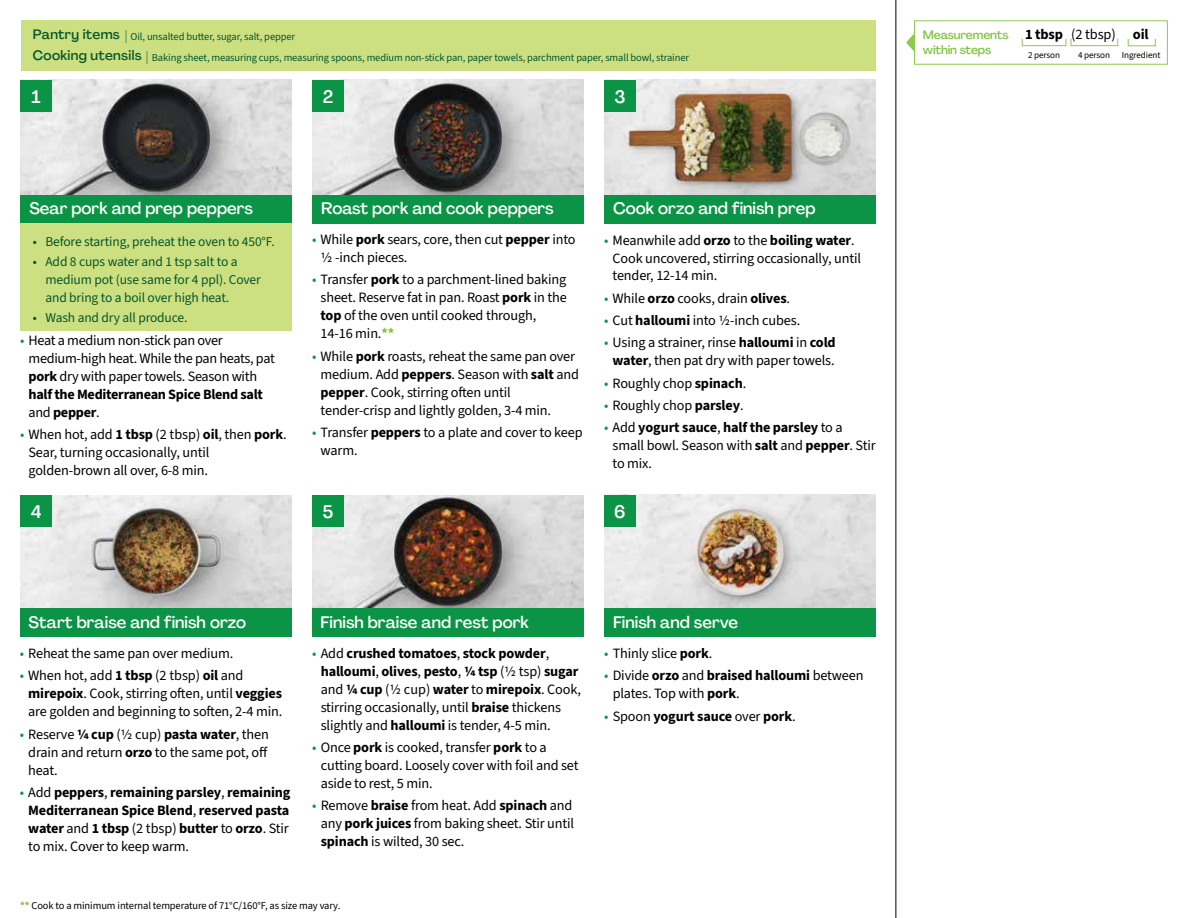
<style>
.page{position:relative;width:1188px;height:918px;background:#fff}
.page>*{position:absolute;margin:0;border:0;box-sizing:border-box;transform-origin:0 0}
.t1{font:500 18px "Agrandir";color:#fff}
.t2{font:500 16.5px "Agrandir";color:#fff}
.t3{font:700 14.4px "Source Sans 3";letter-spacing:-.01em;color:#000}
.t4{font:14.25px/18px "Source Sans 3";letter-spacing:-.01em;color:#000}
.t5{font:700 14.25px/18px "Source Sans 3";letter-spacing:-.01em;color:#000;text-align:justify}
.t6{font:13.5px/18px "Source Sans 3";letter-spacing:-.01em;color:#05562c}
.t7{font:500 13.5px "Agrandir";letter-spacing:.025em;color:#05562c}
.t8{font:500 12px/15.8px "Agrandir";letter-spacing:-.01em;color:#82c341}
.t9{font:10.5px "Source Sans 3";letter-spacing:-.01em;color:#05562c}
.t10{font:10.5px "Source Sans 3";letter-spacing:-.01em;color:#000}
.t11{font:9.15px "Source Sans 3";letter-spacing:-.01em;color:#000}
.s1{font-family:"Agrandir";font-weight:500;font-size:13.5px}
.s2{color:#0b9446}
.s3{font-weight:700}
.s4{font-weight:700;color:#8cba42}
.s5{font-weight:400;color:#0b9446}
.s6{font-weight:400}
</style>
<div class="page">
<img style="left:20px;top:495px;width:272px;height:113px">
<img style="left:312px;top:495px;width:272px;height:113px">
<img style="left:604px;top:495px;width:272px;height:113px">
<img style="left:20px;top:80px;width:272px;height:115px">
<img style="left:312px;top:80px;width:272px;height:115px">
<img style="left:604px;top:80px;width:272px;height:115px">
<div style="left:312px;top:195px;width:272px;height:29px;background:#0b9446"></div>
<div style="left:20px;top:195px;width:272px;height:29px;background:#0b9446"></div>
<div style="left:20px;top:608px;width:272px;height:29px;background:#0b9446"></div>
<div style="left:312px;top:608px;width:272px;height:29px;background:#0b9446"></div>
<div style="left:604px;top:608px;width:272px;height:29px;background:#0b9446"></div>
<div style="left:604px;top:195px;width:272px;height:29px;background:#0b9446"></div>
<div style="left:21px;top:20px;width:855px;height:51px;background:#cde081"></div>
<div style="left:20px;top:224px;width:272px;height:107px;background:#cde081"></div>
<hr style="left:896px;top:0;width:1px;height:918px;background:#000">
<div style="left:20px;top:495px;width:32px;height:32px;background:#0b9446"></div>
<div style="left:20px;top:80px;width:32px;height:32px;background:#0b9446"></div>
<div style="left:312px;top:495px;width:32px;height:32px;background:#0b9446"></div>
<div style="left:312px;top:80px;width:32px;height:32px;background:#0b9446"></div>
<div style="left:604px;top:495px;width:32px;height:32px;background:#0b9446"></div>
<div style="left:604px;top:80px;width:32px;height:32px;background:#0b9446"></div>
<div style="left:914px;top:20px;width:254px;height:45px;border:1px solid #91c84e"></div>
<div style="left:1022px;top:38px;width:44px;height:8px;border:1px solid #91c84e"></div>
<div style="left:1071px;top:38px;width:47px;height:8px;border:1px solid #91c84e"></div>
<div style="left:1128px;top:38px;width:28px;height:8px;border:1px solid #91c84e"></div>
<svg style="left:906px;top:33px;width:9px;height:19px"></svg>
<p class="t9" style="left:33px;top:30px;width:264px"><span class="s1">Pantry items |</span> Oil, unsalted butter, sugar, salt, pepper</p>
<p class="t7" style="left:33px;top:47px;width:110px">Cooking utensils</p>
<p class="t9" style="left:146px;top:51px;width:544px"><span class="s1">|</span> Baking sheet, measuring cups, measuring spoons, medium non-stick pan, paper towels, parchment paper, small bowl, strainer</p>
<p class="t1" style="left:32px;top:86px;width:11px">1</p>
<p class="t1" style="left:323px;top:86px;width:12px">2</p>
<p class="t1" style="left:614px;top:85px;width:13px">3</p>
<p class="t2" style="left:29px;top:198px;width:225px">Sear pork and prep peppers</p>
<p class="t6" style="left:33px;top:232px;width:244px">• Before starting, preheat the oven to 450°F.</p>
<p class="t6" style="left:45px;top:253px;width:217px;text-indent:-13px">• Add 8 cups water and 1 tsp salt to a medium pot (use same for 4 ppl). Cover and bring to a boil over high heat.</p>
<p class="t6" style="left:33px;top:309px;width:156px">• Wash and dry all produce.</p>
<p class="t4" style="left:29px;top:331px;width:248px;text-indent:-9px"><span class="s2">•</span> Heat a medium non-stick pan over medium-high heat. While the pan heats, pat <span class="s3">pork</span> dry with paper towels. Season with <span class="s3">half the Mediterranean Spice Blend salt </span>and <span class="s3">pepper</span>.</p>
<p class="t4" style="left:29px;top:425px;width:260px;text-indent:-9px"><span class="s2">•</span> When hot, add <span class="s3">1 tbsp</span> (2 tbsp) <span class="s3">oil</span>, then <span class="s3">pork</span>.<br>Sear, turning occasionally, until golden-brown all over, 6-8 min.</p>
<p class="t1" style="left:31px;top:500px;width:12px">4</p>
<p class="t2" style="left:321px;top:198px;width:234px">Roast pork and cook peppers</p>
<p class="t2" style="left:613px;top:198px;width:204px">Cook orzo and finish prep</p>
<p class="t4" style="left:321px;top:230px;width:256px;text-indent:-9px"><span class="s2">•</span> While <span class="s3">pork</span> sears, core, then cut <span class="s3">pepper</span> into<br>1/2 -inch pieces.</p>
<p class="t4" style="left:321px;top:271px;width:248px;text-indent:-9px"><span class="s2">•</span> Transfer <span class="s3">pork</span> to a parchment-lined baking sheet. Reserve fat in pan. Roast <span class="s3">pork</span> in the <span class="s3">top</span> of the oven until cooked through, 14-16 min.<span class="s4">**</span></p>
<p class="t4" style="left:321px;top:347px;width:260px;text-indent:-9px"><span class="s2">•</span> While <span class="s3">pork</span> roasts, reheat the same pan over medium. Add <span class="s3">peppers</span>. Season with <span class="s3">salt</span> and <span class="s3">pepper</span>. Cook, stirring often until tender-crisp and lightly golden, 3-4 min.</p>
<p class="t4" style="left:321px;top:423px;width:264px;text-indent:-9px"><span class="s2">•</span> Transfer <span class="s3">peppers</span> to a plate and cover to keep warm.</p>
<p class="t1" style="left:323px;top:500px;width:12px">5</p>
<p class="t4" style="left:613px;top:231px;width:250px;text-indent:-9px"><span class="s2">•</span> Meanwhile add <span class="s3">orzo</span> to the <span class="s3">boiling water</span>.<br>Cook uncovered, stirring occasionally, until tender, 12-14 min.</p>
<p class="t4" style="left:604px;top:289px;width:188px"><span class="s2">•</span> While <span class="s3">orzo</span> cooks, drain <span class="s3">olives</span>.</p>
<p class="t4" style="left:604px;top:311px;width:198px"><span class="s2">•</span> Cut <span class="s3">halloumi</span> into 1/2-inch cubes.</p>
<p class="t4" style="left:604px;top:334px;width:233px;text-align:center"><span class="s2">•</span> Using a strainer, rinse <span class="s3">halloumi</span> in <span class="s3">cold water</span>, then pat dry with paper towels.</p>
<p class="t4" style="left:604px;top:374px;width:144px"><span class="s2">•</span> Roughly chop <span class="s3">spinach</span>.</p>
<p class="t4" style="left:604px;top:396px;width:141px"><span class="s2">•</span> Roughly chop <span class="s3">parsley</span>.</p>
<p class="t4" style="left:613px;top:418px;width:265px;text-indent:-9px"><span class="s2">•</span> Add <span class="s3">yogurt sauce</span>, <span class="s3">half the parsley</span> to a small bowl. Season with <span class="s3">salt</span> and <span class="s3">pepper</span>. Stir to mix.</p>
<p class="t1" style="left:614px;top:500px;width:13px">6</p>
<p class="t2" style="left:29px;top:612px;width:219px">Start braise and finish orzo</p>
<p class="t2" style="left:321px;top:612px;width:210px">Finish braise and rest pork</p>
<p class="t2" style="left:613px;top:612px;width:127px">Finish and serve</p>
<p class="t4" style="left:20px;top:644px;width:215px"><span class="s2">•</span> Reheat the same pan over medium.</p>
<p class="t4" style="left:28px;top:667px;width:256px;text-indent:-9px"><span class="s2">•</span> When hot, add <span class="s3">1 tbsp</span> (2 tbsp) <span class="s3">oil</span> and <span class="s3">mirepoix</span>. Cook, stirring often, until <span class="s3">veggies </span>are golden and beginning to soften, 2-4 min.</p>
<p class="t4" style="left:28px;top:725px;width:242px;text-align:justify;text-indent:-9px"><span class="s2">•</span> Reserve <span class="s3">1/4 cup</span> (1/2 cup) <span class="s3">pasta water</span>, then drain and return <span class="s3">orzo</span> to the same pot, off heat.</p>
<p class="t5" style="left:28px;top:783px;width:264px;text-indent:-9px"><span class="s5">•</span> <span class="s6">Add</span> peppers<span class="s6">,</span> remaining parsley<span class="s6">,</span> remaining Mediterranean Spice Blend<span class="s6">,</span> reserved pasta water <span class="s6">and</span> 1 tbsp <span class="s6">(2 tbsp)</span> butter <span class="s6">to</span> orzo<span class="s6">. Stir to mix. Cover to keep warm.</span></p>
<p class="t4" style="left:321px;top:644px;width:262px;text-indent:-9px"><span class="s2">•</span> Add <span class="s3">crushed tomatoes</span>, <span class="s3">stock powder</span>, <span class="s3">halloumi</span>, <span class="s3">olives</span>, <span class="s3">pesto</span>, <span class="s3">1/4 tsp</span> (1/2 tsp) <span class="s3">sugar </span>and <span class="s3">1/4 cup</span> (1/2 cup) <span class="s3">water</span> to <span class="s3">mirepoix</span>. Cook, stirring occasionally, until <span class="s3">braise</span> thickens slightly and <span class="s3">halloumi</span> is tender, 4-5 min.</p>
<p class="t4" style="left:321px;top:738px;width:259px;text-indent:-9px"><span class="s2">•</span> Once <span class="s3">pork</span> is cooked, transfer <span class="s3">pork</span> to a cutting board. Loosely cover with foil and set aside to rest, 5 min.</p>
<p class="t4" style="left:321px;top:797px;width:255px;text-align:justify;text-indent:-9px"><span class="s2">•</span> Remove <span class="s3">braise</span> from heat. Add <span class="s3">spinach</span> and any <span class="s3">pork juices</span> from baking sheet. Stir until <span class="s3">spinach</span> is wilted, 30 sec.</p>
<p class="t10" style="left:20px;top:898px;width:322px"><span class="s4">**</span> Cook to a minimum internal temperature of 71°C/160°F, as size may vary.</p>
<p class="t4" style="left:604px;top:644px;width:110px"><span class="s2">•</span> Thinly slice <span class="s3">pork</span>.</p>
<p class="t4" style="left:613px;top:667px;width:252px;text-indent:-9px"><span class="s2">•</span> Divide <span class="s3">orzo</span> and <span class="s3">braised halloumi</span> between plates. Top with <span class="s3">pork</span>.</p>
<p class="t5" style="left:604px;top:707px;width:193px"><span class="s5">•</span> <span class="s6">Spoon</span> yogurt sauce <span class="s6">over</span> pork<span class="s6">.</span></p>
<p class="t8" style="left:923px;top:26px;width:87px">Measurements within steps</p>
<p class="t3" style="left:1025px;top:25px;width:125px">1 tbsp <span class="s6">(2 tbsp)</span> oil</p>
<p class="t11" style="left:1028px;top:49px;width:34px">2 person</p>
<p class="t11" style="left:1078px;top:49px;width:34px">4 person</p>
<p class="t11" style="left:1122px;top:49px;width:40px">Ingredient</p>
</div>
